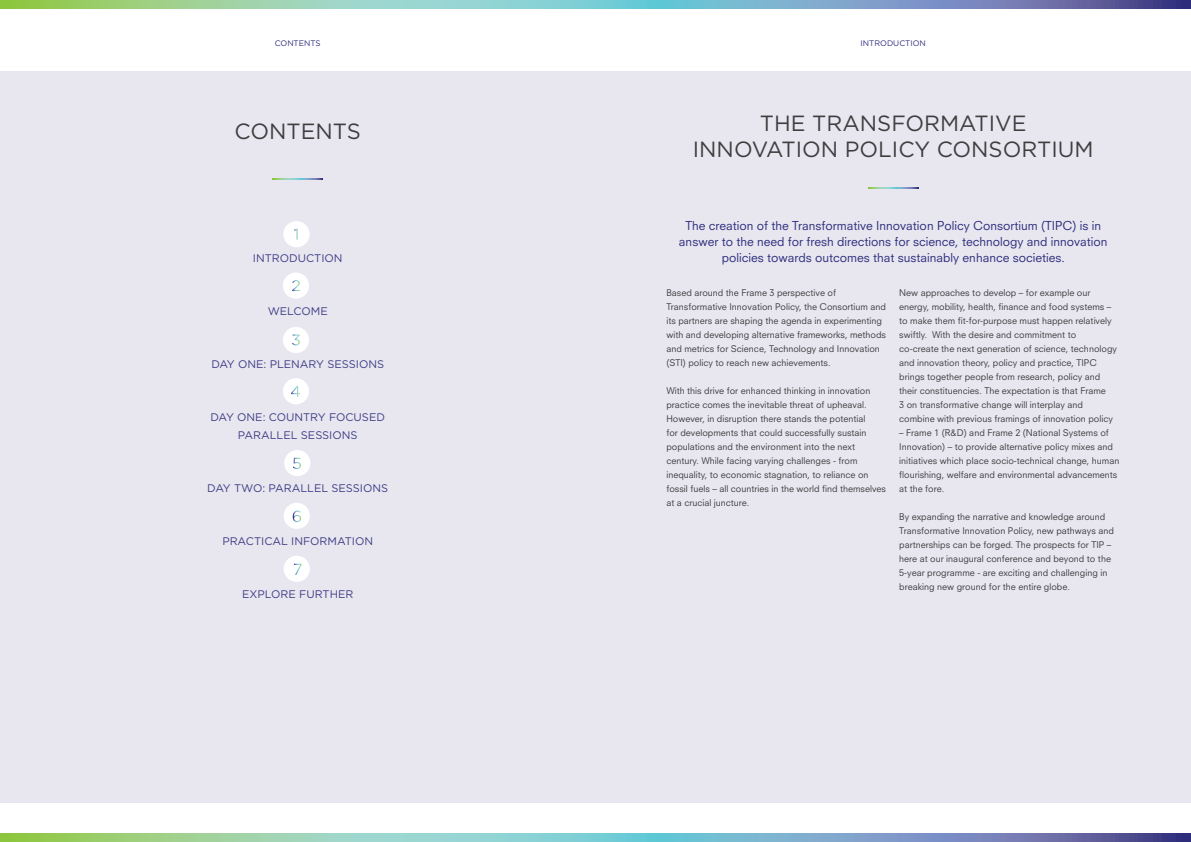
<style>
.page{position:relative;width:1191px;height:842px;background:#fff}
.page>*{position:absolute;margin:0;border:0;box-sizing:border-box;transform-origin:0 0}
.t1{font:22px/26px "Gotham";color:#3e3e3f;text-align:center}
.t2{font:12px/16px "Neuzeit SLT Std";color:#2e2d7c;text-align:center}
.t3{font:11px/18px "Gotham";color:#3e3c84;text-align:center}
.t4{font:9px/14px "Neuzeit SLT Std";color:#3e3e3f}
.t5{font:8px "Gotham";color:#2e2d7c}
</style>
<div class="page">
<div style="left:0;top:71px;width:1191px;height:731px;background:#e8e7f0"></div>
<svg style="left:0;top:0;width:1191px;height:9px"></svg>
<svg style="left:0;top:833px;width:1191px;height:9px"></svg>
<svg style="left:868px;top:187px;width:50px;height:2px"></svg>
<div style="left:283px;top:221px;width:26px;height:26px;background:#fff;border-radius:50%"></div>
<svg style="left:273px;top:178px;width:50px;height:2px"></svg>
<div style="left:283px;top:327px;width:26px;height:26px;background:#fff;border-radius:50%"></div>
<div style="left:283px;top:378px;width:26px;height:26px;background:#fff;border-radius:50%"></div>
<svg style="left:294px;top:229px;width:4px;height:11px"></svg>
<div style="left:283px;top:272px;width:26px;height:27px;background:#fff;border-radius:50%"></div>
<svg style="left:292px;top:280px;width:8px;height:11px"></svg>
<svg style="left:292px;top:334px;width:8px;height:11px"></svg>
<svg style="left:291px;top:386px;width:9px;height:11px"></svg>
<div style="left:284px;top:450px;width:26px;height:26px;background:#fff;border-radius:50%"></div>
<div style="left:284px;top:503px;width:26px;height:26px;background:#fff;border-radius:50%"></div>
<div style="left:284px;top:556px;width:26px;height:26px;background:#fff;border-radius:50%"></div>
<svg style="left:294px;top:564px;width:7px;height:11px"></svg>
<svg style="left:293px;top:510px;width:8px;height:12px"></svg>
<svg style="left:293px;top:458px;width:8px;height:11px"></svg>
<p class="t5" style="left:275px;top:38px;width:47px">CONTENTS</p>
<p class="t5" style="left:860px;top:38px;width:67px">INTRODUCTION</p>
<h1 class="t1" style="left:235px;top:118px;width:128px">CONTENTS</h1>
<h1 class="t1" style="left:693px;top:110px;width:402px">THE TRANSFORMATIVE<br>INNOVATION POLICY CONSORTIUM</h1>
<h2 class="t2" style="left:679px;top:218px;width:430px">The creation of the Transformative Innovation Policy Consortium (TIPC) is in answer to the need for fresh directions for science, technology and innovation</h2>
<p class="t3" style="left:253px;top:248px;width:91px">INTRODUCTION</p>
<h2 class="t2" style="left:721px;top:250px;width:344px">policies towards outcomes that sustainably enhance societies.</h2>
<p class="t3" style="left:268px;top:301px;width:62px">WELCOME</p>
<p class="t3" style="left:211px;top:354px;width:174px">DAY ONE: PLENARY SESSIONS</p>
<p class="t3" style="left:210px;top:407px;width:176px">DAY ONE: COUNTRY FOCUSED<br>PARALLEL SESSIONS</p>
<p class="t3" style="left:207px;top:478px;width:182px">DAY TWO: PARALLEL SESSIONS</p>
<p class="t3" style="left:222px;top:531px;width:152px">PRACTICAL INFORMATION</p>
<p class="t3" style="left:242px;top:584px;width:113px">EXPLORE FURTHER</p>
<p class="t4" style="left:666px;top:286px;width:221px">Based around the Frame 3 perspective of Transformative Innovation Policy, the Consortium and its partners are shaping the agenda in experimenting with and developing alternative frameworks, methods and metrics for Science, Technology and Innovation (STI) policy to reach new achievements.</p>
<p class="t4" style="left:666px;top:384px;width:221px">With this drive for enhanced thinking in innovation practice comes the inevitable threat of upheaval.<br>However, in disruption there stands the potential<br>for developments that could successfully sustain populations and the environment into the next century. While facing varying challenges - from inequality, to economic stagnation, to reliance on fossil fuels – all countries in the world find themselves at a crucial juncture.</p>
<p class="t4" style="left:899px;top:286px;width:219px">New approaches to develop – for example our energy, mobility, health, finance and food systems – to make them fit-for-purpose must happen relatively swiftly. With the desire and commitment to co-create the next generation of science, technology and innovation theory, policy and practice, TIPC brings together people from research, policy and their constituencies. The expectation is that Frame<br>3 on transformative change will interplay and combine with previous framings of innovation policy</p>
<p class="t4" style="left:899px;top:426px;width:222px">– Frame 1 (R&amp;D) and Frame 2 (National Systems of Innovation) – to provide alternative policy mixes and initiatives which place socio-technical change, human flourishing, welfare and environmental advancements at the fore.</p>
<p class="t4" style="left:899px;top:510px;width:216px">By expanding the narrative and knowledge around Transformative Innovation Policy, new pathways and partnerships can be forged. The prospects for TIP – here at our inaugural conference and beyond to the 5-year programme - are exciting and challenging in breaking new ground for the entire globe.</p>
</div>
